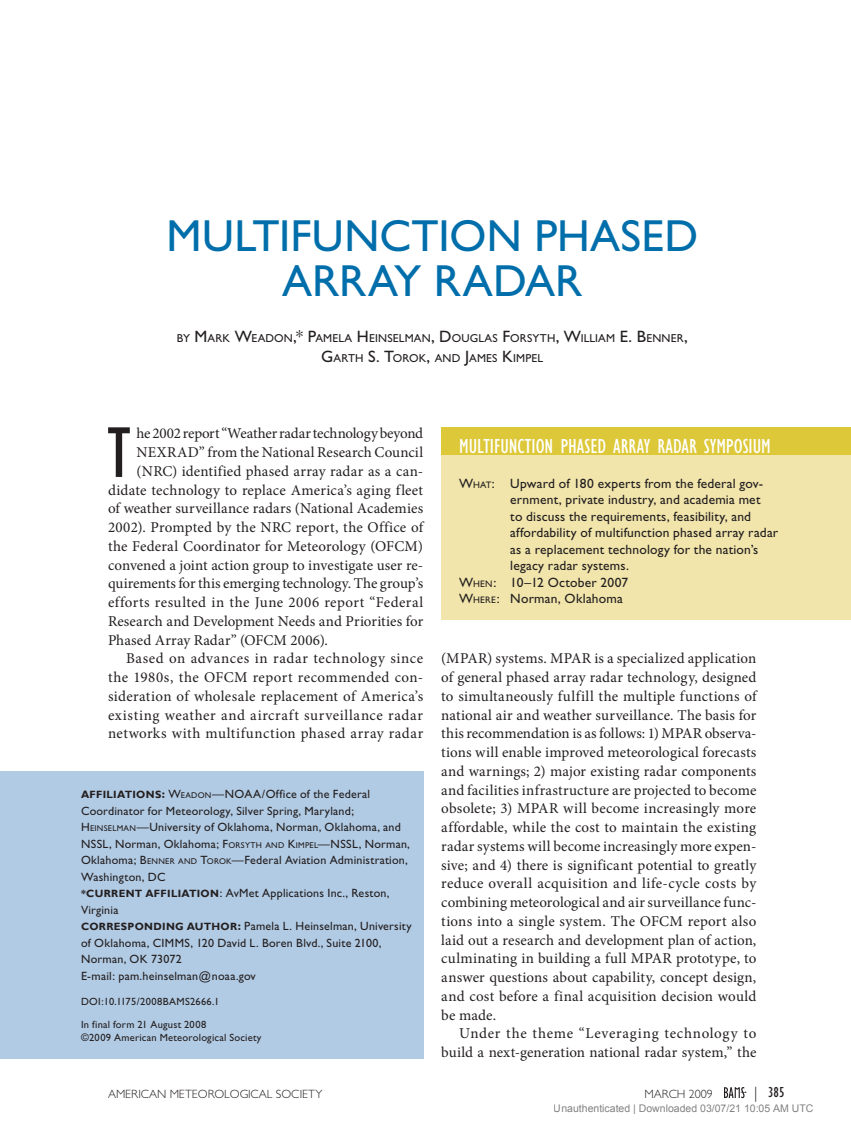
<style>
.page{position:relative;width:851px;height:1134px;background:#fff}
.page>*{position:absolute;margin:0;border:0;box-sizing:border-box;transform-origin:0 0}
.t1{font:condensed 74.25px "Gill Sans";color:#231f20}
.t2{font:45px/45px "Gill Sans";color:#006eaa;text-align:center}
.t3{font:condensed 21px "Gill Sans";color:#fff}
.t4{font:15px/18.8px "Minion Pro";letter-spacing:.015em;color:#231f20;text-align:justify}
.t5{font:15px "Minion Pro";letter-spacing:.04em;color:#231f20}
.t6{font:15px "Minion Pro";letter-spacing:-.01em;color:#231f20}
.t7{font:15px "Minion Pro";letter-spacing:-.015em;color:#231f20}
.t8{font:15px "Minion Pro";letter-spacing:.035em;color:#231f20}
.t9{font:condensed 15px "Gill Sans";color:#231f20}
.t10{font:13.5px "Gill Sans";letter-spacing:.015em;color:#231f20}
.t11{font:12px/16.5px "Gill Sans";letter-spacing:.02em;color:#231f20}
.t12{font:300 12px "Gill Sans";color:#231f20}
.t13{font:11.55px/19.5px "Gill Sans";letter-spacing:.015em;color:#231f20;text-align:center}
.t14{font:10.5px/22.5px "Gill Sans";letter-spacing:.025em;color:#231f20}
.t15{font:10.5px "Arial";color:rgb(0 0 0/.5)}
.t16{font:700 10.5px "Gill Sans";letter-spacing:.035em;color:#231f20}
.s1{font-size:16.5px}
.s2{font-style:inherit}
.s3{font-size:9.45px}
.s4{font-weight:700;font-size:10.5px}
.s5{font-weight:700}
.s6{font-size:8.4px}
.s7{font-weight:300;font-stretch:normal}
</style>
<div class="page">
<div style="left:0;top:771px;width:423px;height:288px;background:#b2cbe4"></div>
<div style="left:441px;top:428px;width:409px;height:192px;background:#f1e5ab"></div>
<div style="left:441px;top:428px;width:409px;height:27px;background:#ddc839"></div>
<svg style="left:724px;top:1087px;width:22px;height:11px"></svg>
<h2 class="t2" style="left:166px;top:213px;width:533px">MULTIFUNCTION PHASED<br>ARRAY RADAR</h2>
<p class="t13" style="left:177px;top:329px;width:512px">BY <span class="s1">M</span>ARK <span class="s1">W</span>EADON<span class="s1">,* P</span>AMELA <span class="s1">H</span> EINSELMAN<span class="s1">, D</span>OUGLAS <span class="s1">F</span>ORSYTH<span class="s1">, W</span>ILLIAM <span class="s1">E. B</span>ENNER<span class="s1">,<br>G</span>ARTH <span class="s1">S. T</span>OROK<span class="s1">,</span> AND <span class="s1">J</span>AMES <span class="s1">K</span>IMPEL</p>
<h1 class="t1" style="left:107px;top:412px;width:25px">T</h1>
<h3 class="t3" style="left:459px;top:435px;width:310px">MULTIFUNCTION PHASED ARRAY RADAR SYMPOSIUM</h3>
<p class="t10" style="left:459px;top:475px;width:305px"><span class="s2">W</span><span class="s3">HAT</span>: Upward of 180 experts from the federal gov-</p>
<p class="t10" style="left:510px;top:492px;width:252px">ernment, private industry, and academia met</p>
<p class="t10" style="left:510px;top:508px;width:242px">to discuss the requirements, feasibility, and</p>
<p class="t10" style="left:510px;top:525px;width:269px">affordability of multifunction phased array radar</p>
<p class="t10" style="left:510px;top:541px;width:249px">as a replacement technology for the nation’s</p>
<p class="t10" style="left:510px;top:558px;width:120px">legacy radar systems.</p>
<p class="t10" style="left:459px;top:574px;width:170px"><span class="s2">W</span><span class="s3">HEN</span>: 10–12 October 2007</p>
<p class="t10" style="left:459px;top:591px;width:165px"><span class="s2">W</span><span class="s3">HERE</span>: Norman, Oklahoma</p>
<p class="t7" style="left:136px;top:424px;width:288px">he 2002 report “Weather radar technology beyond</p>
<p class="t4" style="left:136px;top:443px;width:288px">NEXRAD” from the National Research Council</p>
<p class="t4" style="left:136px;top:462px;width:288px">(NRC) identified phased array radar as a can-</p>
<p class="t4" style="left:108px;top:481px;width:316px">didate technology to replace America’s aging fleet</p>
<p class="t4" style="left:108px;top:499px;width:316px">of weather surveillance radars (National Academies</p>
<p class="t4" style="left:108px;top:518px;width:316px">2002). Prompted by the NRC report, the Office of</p>
<p class="t4" style="left:108px;top:537px;width:316px">the Federal Coordinator for Meteorology (OFCM)</p>
<p class="t4" style="left:108px;top:556px;width:316px">convened a joint action group to investigate user re-</p>
<p class="t6" style="left:108px;top:574px;width:317px">quirements for this emerging technology. The group’s</p>
<p class="t4" style="left:108px;top:593px;width:317px">efforts resulted in the June 2006 report “Federal</p>
<p class="t4" style="left:108px;top:612px;width:317px">Research and Development Needs and Priorities for</p>
<p class="t4" style="left:108px;top:631px;width:221px">Phased Array Radar” (OFCM 2006).</p>
<p class="t5" style="left:126px;top:649px;width:298px">Based on advances in radar technology since</p>
<p class="t4" style="left:108px;top:668px;width:316px">the 1980s, the OFCM report recommended con-</p>
<p class="t4" style="left:108px;top:687px;width:317px">sideration of wholesale replacement of America’s</p>
<p class="t5" style="left:108px;top:705px;width:316px">existing weather and aircraft surveillance radar</p>
<p class="t8" style="left:108px;top:724px;width:316px">networks with multifunction phased array radar</p>
<p class="t4" style="left:441px;top:649px;width:317px">(MPAR) systems. MPAR is a specialized application of general phased array radar technology, designed to simultaneously fulfill the multiple functions of national air and weather surveillance. The basis for this recommendation is as follows: 1) MPAR observa&shy;tions will enable improved meteorological forecasts and warnings; 2) major existing radar components and facilities infrastructure are projected to become obsolete; 3) MPAR will become increasingly more affordable, while the cost to maintain the existing radar systems will become increasingly more expen&shy;sive; and 4) there is significant potential to greatly reduce overall acquisition and life-cycle costs by combining meteorological and air surveillance func&shy;tions into a single system. The OFCM report also laid out a research and development plan of action, culminating in building a full MPAR prototype, to answer questions about capability, concept design, and cost before a final acquisition decision would be made.</p>
<p class="t4" style="left:441px;top:1024px;width:316px;text-align:right">Under the theme “Leveraging technology to build a next-generation national radar system,” the</p>
<p class="t11" style="left:81px;top:786px;width:330px"><span class="s4">AFFILIATIONS</span><span class="s5">:</span> <span class="s2">W</span><span class="s6">EADON</span>—NOAA/Office of the Federal Coordinator for Meteorology, Silver Spring, Maryland;<br><span class="s2">H</span> <span class="s6">EINSELMAN</span>—University of Oklahoma, Norman, Oklahoma, and NSSL, Norman, Oklahoma; <span class="s2">F</span><span class="s6">ORSYTH AND</span> <span class="s2">K</span><span class="s6">IMPEL</span><span class="s2">—</span>NSSL, Norman, Oklahoma; <span class="s2">B</span><span class="s6">ENNER AND</span> <span class="s2">T</span><span class="s6">OROK</span>—Federal Aviation Administration, Washington, DC</p>
<p class="t16" style="left:81px;top:887px;width:72px">*CURRENT AFFILIATION</p>
<p class="t11" style="left:220px;top:885px;width:171px">: AvMet Applications Inc., Reston,</p>
<p class="t11" style="left:81px;top:901px;width:39px">Virginia</p>
<p class="t16" style="left:81px;top:920px;width:26px">CORRE</p>
<p class="t11" style="left:81px;top:918px;width:332px;text-indent:40px"><span class="s4">SPONDING AUTHOR</span><span class="s5">:</span> Pamela L. Heinselman, University of Oklahoma, CIMMS, 120 David L. Boren Blvd., Suite 2100, Norman, OK 73072<br>E-mail: pam.heinselman@noaa.gov</p>
<p class="t14" style="left:81px;top:990px;width:140px">DOI:10.1175/2008BAMS2666.1<br>In final form 21 August 2008</p>
<p class="t14" style="left:81px;top:1026px;width:182px">©2009 American Meteorological Society</p>
<p class="t12" style="left:108px;top:1087px;width:216px">AM ERICAN METEOROLOGICAL SOCIETY</p>
<p class="t12" style="left:644px;top:1087px;width:70px">MARCH 2009</p>
<p class="t9" style="left:754px;top:1084px;width:32px"><span class="s7">|</span> 385</p>
<p class="t15" style="left:553px;top:1102px;width:261px">Unauthenticated | Downloaded 03/07/21 10:05 AM UTC</p>
</div>
